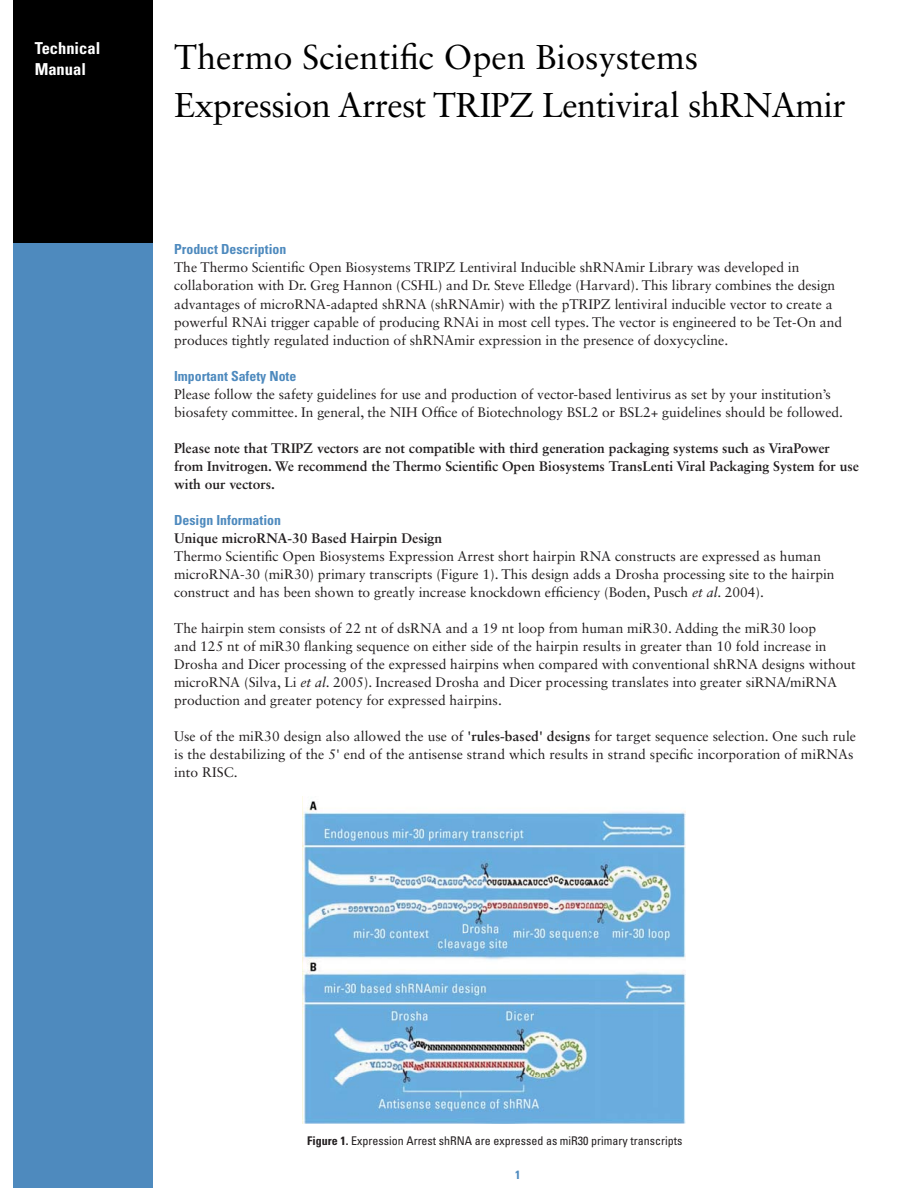
<style>
.page{position:relative;width:918px;height:1188px;background:#fff}
.page>*{position:absolute;margin:0;border:0;box-sizing:border-box;transform-origin:0 0}
.t1{font:34.5px/47.8px "Sabon LT Std";letter-spacing:-.02em;color:#000}
.t2{font:700 condensed 16.5px/21px "Univers LT Std";color:#fff}
.t3{font:13.8px/18px "Sabon LT Std";color:#231f20}
.t4{font:700 13.8px/18.1px "Sabon LT Std";color:#231f20}
.t5{font:700 condensed 13.8px "Univers LT Std";color:#4e8abe}
.t6{font:condensed 12px "Univers LT Std";color:#231f20}
.t7{font:700 condensed 12px "Univers LT Std";color:#4e8abe}
.s1{font-style:italic}
.s2{font-weight:700}
</style>
<div class="page">
<div style="left:13px;top:243px;width:140px;height:945px;background:#4e8abe"></div>
<div style="left:13px;top:0;width:140px;height:243px;background:#000"></div>
<img style="left:303px;top:801px;width:382px;height:323px">
<p class="t2" style="left:35px;top:39px;width:67px">Technical<br>Manual</p>
<h1 class="t1" style="left:174px;top:36px;width:673px">Thermo Scientific Open Biosystems<br>Expression Arrest TRIPZ Lentiviral shRNAmir</h1>
<p class="t5" style="left:174px;top:243px;width:114px">Product Description</p>
<p class="t3" style="left:174px;top:259px;width:670px">The Thermo Scientific Open Biosystems TRIPZ Lentiviral Inducible shRNAmir Library was developed in collaboration with Dr. Greg Hannon (CSHL) and Dr. Steve Elledge (Harvard). This library combines the design advantages of microRNA-adapted shRNA (shRNAmir) with the pTRIPZ lentiviral inducible vector to create a powerful RNAi trigger capable of producing RNAi in most cell types. The vector is engineered to be Tet-On and produces tightly regulated induction of shRNAmir expression in the presence of doxycycline.</p>
<p class="t5" style="left:174px;top:370px;width:124px">Important Safety Note</p>
<p class="t3" style="left:174px;top:386px;width:670px">Please follow the safety guidelines for use and production of vector-based lentivirus as set by your institution’s biosafety committee. In general, the NIH Office of Biotechnology BSL2 or BSL2+ guidelines should be followed.</p>
<p class="t4" style="left:174px;top:440px;width:686px">Please note that TRIPZ vectors are not compatible with third generation packaging systems such as ViraPower from Invitrogen. We recommend the Thermo Scientific Open Biosystems TransLenti Viral Packaging System for use with our vectors.</p>
<p class="t5" style="left:174px;top:515px;width:108px">Design Information</p>
<p class="t4" style="left:174px;top:531px;width:270px">Unique microRNA-30 Based Hairpin Design</p>
<p class="t3" style="left:174px;top:549px;width:662px">Thermo Scientific Open Biosystems Expression Arrest short hairpin RNA constructs are expressed as human microRNA-30 (miR30) primary transcripts (Figure 1). This design adds a Drosha processing site to the hairpin construct and has been shown to greatly increase knockdown efficiency (Boden, Pusch <span class="s1">et al</span>. 2004).</p>
<p class="t3" style="left:174px;top:620px;width:683px">The hairpin stem consists of 22 nt of dsRNA and a 19 nt loop from human miR30. Adding the miR30 loop<br>and 125 nt of miR30 flanking sequence on either side of the hairpin results in greater than 10 fold increase in Drosha and Dicer processing of the expressed hairpins when compared with conventional shRNA designs without microRNA (Silva, Li <span class="s1">et al</span>. 2005). Increased Drosha and Dicer processing translates into greater siRNA/miRNA production and greater potency for expressed hairpins.</p>
<p class="t3" style="left:174px;top:728px;width:683px">Use of the miR30 design also allowed the use of <span class="s2">'rules-based' designs</span> for target sequence selection. One such rule is the destabilizing of the 5' end of the antisense strand which results in strand specific incorporation of miRNAs into RISC.</p>
<p class="t6" style="left:307px;top:1135px;width:377px"><span class="s2">Figure 1.</span> Expression Arrest shRNA are expressed as miR30 primary transcripts</p>
<p class="t7" style="left:515px;top:1169px;width:7px">1</p>
</div>
